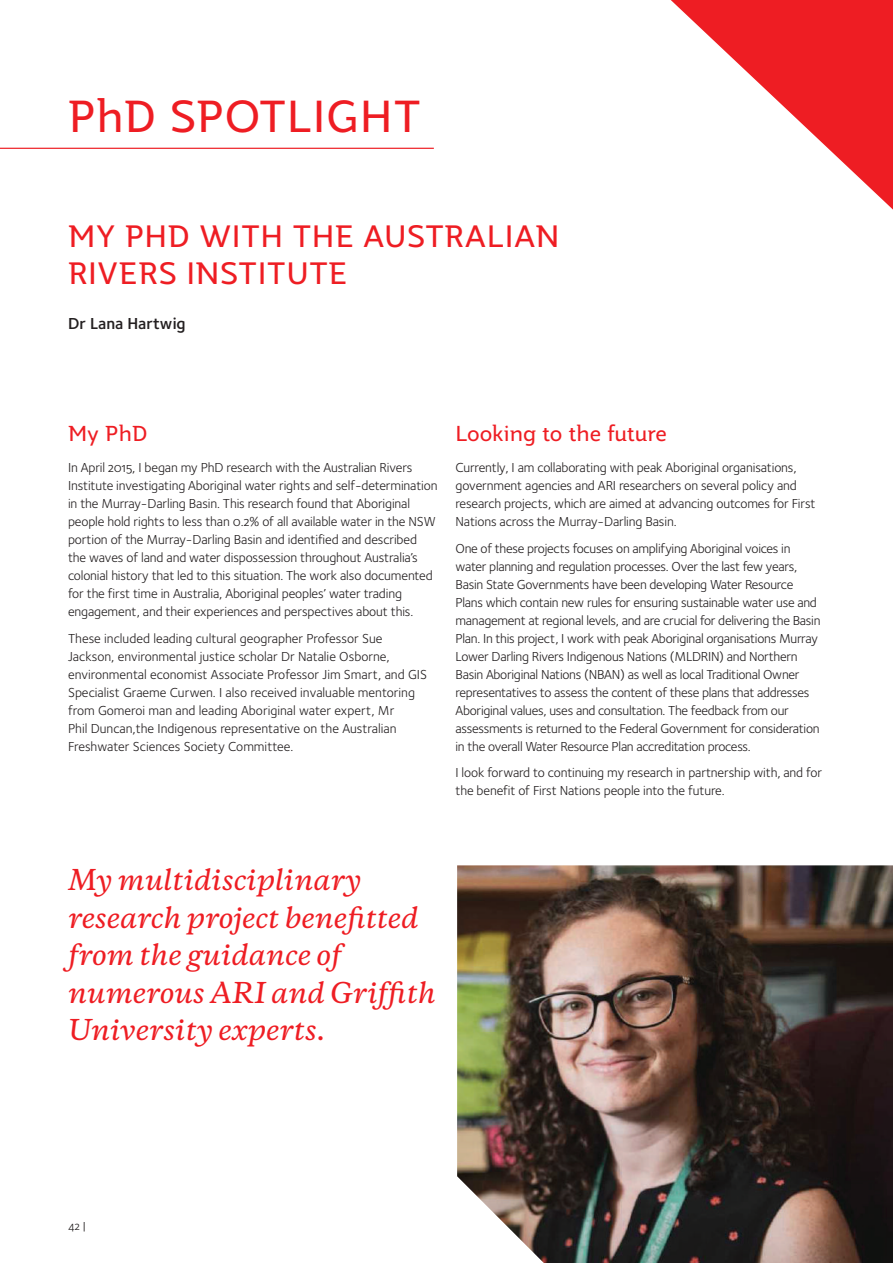
<style>
.page{position:relative;width:893px;height:1263px;background:#fff}
.page>*{position:absolute;margin:0;border:0;box-sizing:border-box;transform-origin:0 0}
.t1{font:43.5px "Jotia";letter-spacing:.005em;color:#ee1d23}
.t2{font:30px/37.5px "Jotia";letter-spacing:.01em;color:#ee1d23}
.t3{font:italic 500 27px/37.5px "Copernicus";color:#ee1d23}
.t4{font:21px "Jotia";color:#ee1d23}
.t5{font:600 16.5px "Foundry Sterling";color:#231f20}
.t6{font:13.5px/18px "Foundry Sterling Book OSF";letter-spacing:-.01em;color:#231f20}
.t7{font:12px "Foundry Sterling Book OSF";color:#231f20}
</style>
<div class="page">
<hr style="left:0;top:148px;width:434px;height:1px;background:#ee1d23">
<svg style="left:671px;top:0;width:222px;height:210px"></svg>
<img style="left:457px;top:865px;width:436px;height:398px">
<h1 class="t1" style="left:68px;top:87px;width:354px">PhD SPOTLIGHT</h1>
<h2 class="t2" style="left:68px;top:217px;width:493px">MY PHD WITH THE AUSTRALIAN<br>RIVERS INSTITUTE</h2>
<p class="t5" style="left:68px;top:314px;width:119px">Dr Lana Hartwig</p>
<h3 class="t4" style="left:68px;top:420px;width:81px">My PhD</h3>
<p class="t6" style="left:68px;top:459px;width:371px">In April 2015, I began my PhD research with the Australian Rivers Institute investigating Aboriginal water rights and self-determination in the Murray-Darling Basin. This research found that Aboriginal people hold rights to less than 0.2% of all available water in the NSW portion of the Murray-Darling Basin and identified and described the waves of land and water dispossession throughout Australia’s colonial history that led to this situation. The work also documented for the first time in Australia, Aboriginal peoples’ water trading engagement, and their experiences and perspectives about this.</p>
<p class="t6" style="left:68px;top:629px;width:361px">These included leading cultural geographer Professor Sue Jackson, environmental justice scholar Dr Natalie Osborne, environmental economist Associate Professor Jim Smart, and GIS Specialist Graeme Curwen. I also received invaluable mentoring from Gomeroi man and leading Aboriginal water expert, Mr<br>Phil Duncan,the Indigenous representative on the Australian Freshwater Sciences Society Committee.</p>
<h3 class="t4" style="left:455px;top:420px;width:213px">Looking to the future</h3>
<p class="t6" style="left:455px;top:459px;width:361px">Currently, I am collaborating with peak Aboriginal organisations, government agencies and ARI researchers on several policy and research projects, which are aimed at advancing outcomes for First Nations across the Murray-Darling Basin.</p>
<p class="t6" style="left:455px;top:539px;width:367px">One of these projects focuses on amplifying Aboriginal voices in water planning and regulation processes. Over the last few years, Basin State Governments have been developing Water Resource Plans which contain new rules for ensuring sustainable water use and management at regional levels, and are crucial for delivering the Basin Plan. In this project, I work with peak Aboriginal organisations Murray Lower Darling Rivers Indigenous Nations (MLDRIN) and Northern Basin Aboriginal Nations (NBAN) as well as local Traditional Owner representatives to assess the content of these plans that addresses Aboriginal values, uses and consultation. The feedback from our assessments is returned to the Federal Government for consideration in the overall Water Resource Plan accreditation process.</p>
<p class="t6" style="left:455px;top:764px;width:368px">I look forward to continuing my research in partnership with, and for the benefit of First Nations people into the future.</p>
<h3 class="t3" style="left:68px;top:861px;width:369px">My multidisciplinary research project benefitted from the guidance of numerous ARI and Griffith<br>University experts.</h3>
<p class="t7" style="left:68px;top:1218px;width:19px">42 |</p>
</div>
